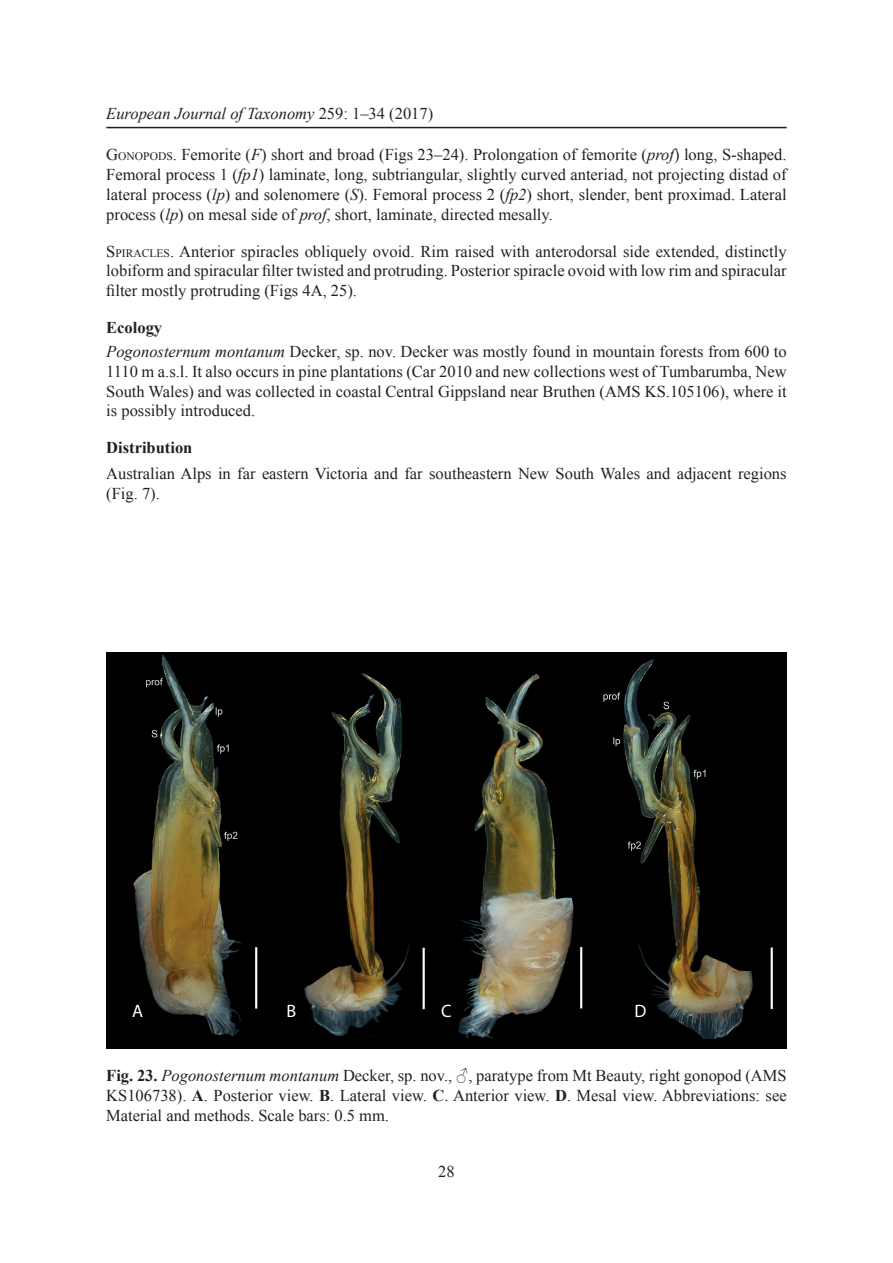
<style>
.page{position:relative;width:893px;height:1263px;background:#fff}
.page>*{position:absolute;margin:0;border:0;box-sizing:border-box;transform-origin:0 0}
.t1{font:18px "Myriad Pro";color:#fff}
.Captions{font:16.5px/19.8px "Times New Roman";color:#231f20;text-align:justify}
.t2{font:italic 16.5px "Times New Roman";color:#231f20}
.Headings_2{font:700 16.5px "Times New Roman";color:#231f20}
.s1{font-style:normal}
.s2{font-style:inherit}
.s3{font-size:11.55px}
.s4{font-style:italic}
.s5{font-weight:700}
</style>
<div class="page">
<hr style="left:106px;top:127px;width:681px;height:1px;background:#231f20">
<img style="left:106px;top:653px;width:681px;height:395px">
<p class="t2" style="left:106px;top:102px;width:328px">European Journal of Taxonomy <span class="s1">259: 1–34 (2017)</span></p>
<p class="Captions" style="left:106px;top:145px;width:682px"><span class="s2">G</span><span class="s3">ONOPODS</span>. Femorite (<span class="s4">F</span>) short and broad (Figs 23–24). Prolongation of femorite (<span class="s4">prof</span>) long, S-shaped.<br>Femoral process 1 (<span class="s4">fp1</span>) laminate, long, subtriangular, slightly curved anteriad, not projecting distad of lateral process (<span class="s4">lp</span>) and solenomere (<span class="s4">S</span>). Femoral process 2 (<span class="s4">fp2</span>) short, slender, bent proximad. Lateral process (<span class="s4">lp</span>) on mesal side of <span class="s4">prof</span>, short, laminate, directed mesally.</p>
<p class="Captions" style="left:106px;top:241px;width:682px"><span class="s2">S</span> <span class="s3">PIRACLES</span>. Anterior spiracles obliquely ovoid. Rim raised with anterodorsal side extended, distinctly lobiform and spiracular filter twisted and protruding. Posterior spiracle ovoid with low rim and spiracular filter mostly protruding (Figs 4A, 25).</p>
<p class="Headings_2" style="left:106px;top:316px;width:57px">Ecology</p>
<p class="Captions" style="left:106px;top:341px;width:682px"><span class="s4">Pogonosternum montanum</span> Decker, sp. nov. Decker was mostly found in mountain forests from 600 to 1110 m a.s.l. It also occurs in pine plantations (Car 2010 and new collections west of Tumbarumba, New South Wales) and was collected in coastal Central Gippsland near Bruthen (AMS KS.105106), where it is possibly introduced.</p>
<p class="Headings_2" style="left:106px;top:436px;width:88px">Distribution</p>
<p class="Captions" style="left:106px;top:464px;width:682px">Australian Alps in far eastern Victoria and far southeastern New South Wales and adjacent regions (Fig. 7).</p>
<p class="t1" style="left:132px;top:1000px;width:13px">A</p>
<p class="t1" style="left:286px;top:1000px;width:11px">B</p>
<p class="t1" style="left:441px;top:1000px;width:12px">C</p>
<p class="t1" style="left:634px;top:1000px;width:13px">D</p>
<p class="Captions" style="left:106px;top:1066px;width:682px"><span class="s5">Fig. 23.</span> <span class="s4">Pogonosternum montanum</span> Decker, sp. nov., ♂, paratype from Mt Beauty, right gonopod (AMS KS106738). <span class="s5">A</span>. Posterior view. <span class="s5">B</span>. Lateral view. <span class="s5">C</span>. Anterior view. <span class="s5">D</span>. Mesal view. Abbreviations: see Material and methods. Scale bars: 0.5 mm.</p>
<p class="Captions" style="left:438px;top:1161px;width:18px">28</p>
</div>
